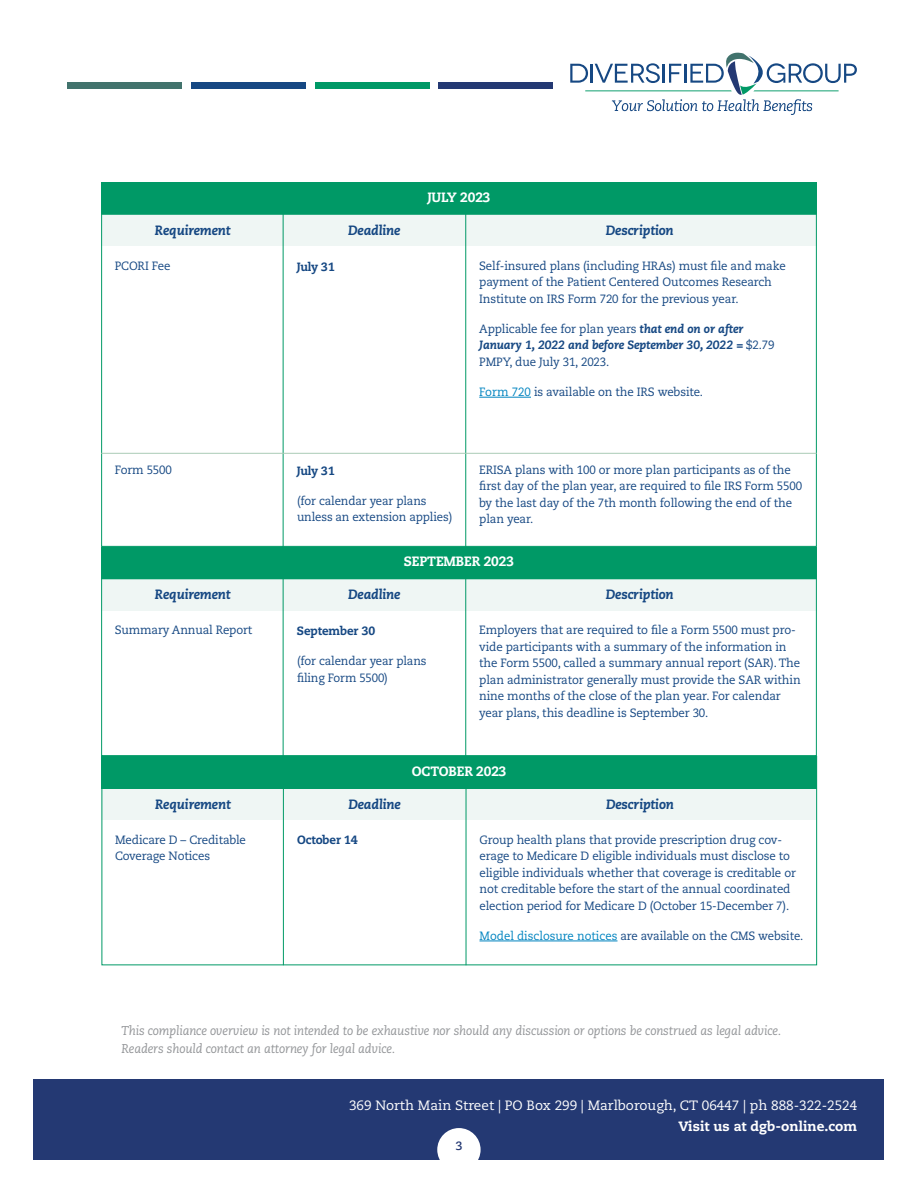
<style>
.page{position:relative;width:918px;height:1188px;background:#fff}
.page>*{position:absolute;margin:0;border:0;box-sizing:border-box;transform-origin:0 0}
.t1{font:italic 800 13.5px "Caecilia";letter-spacing:-.01em;color:#164883;scale:.96 1}
.t2{font:13.5px "Caecilia";color:#fff}
.t3{font:800 13.5px "Caecilia";letter-spacing:-.01em;color:#fff;scale:.96 1}
.t4{font:800 13.5px "Caecilia";letter-spacing:-.01em;color:#fff}
.t5{font:italic 12.75px/18px "Caecilia";letter-spacing:-.01em;color:#939598;scale:.96 1}
.t6{font:12px/16.5px "Caecilia";letter-spacing:-.01em;color:#164883;scale:.96 1}
.t7{font:12px/16.5px "Caecilia";letter-spacing:-.01em;color:#164883;scale:.95 1}
.t8{font:italic 800 12px/16.5px "Caecilia";letter-spacing:-.01em;color:#164883;scale:.96 1}
.t9{font:800 12px "Caecilia";letter-spacing:-.01em;color:#164883;scale:.96 1}
.t10{font:700 12px "Caecilia";color:#243973}
.s1{font-weight:400;font-style:normal}
.s2{color:#0084c0}
</style>
<div class="page">
<div style="left:34px;top:1079px;width:850px;height:81px;background:#243973"></div>
<svg style="left:570px;top:53px;width:287px;height:62px"></svg>
<div style="left:192px;top:83px;width:114px;height:6px;background:#164883"></div>
<div style="left:68px;top:83px;width:114px;height:6px;background:#42736d"></div>
<div style="left:315px;top:83px;width:115px;height:6px;background:#096"></div>
<div style="left:438px;top:83px;width:115px;height:6px;background:#243973"></div>
<div style="left:437px;top:1128px;width:44px;height:43px;background:#fff;border-radius:50%"></div>
<div style="left:101px;top:182px;width:716px;height:32px;background:#096"></div>
<div style="left:101px;top:215px;width:716px;height:31px;background:#eff6f4"></div>
<hr style="left:101px;top:214px;width:716px;height:1px;background:#096">
<hr style="left:283px;top:182px;width:1px;height:365px;background:#096">
<hr style="left:465px;top:182px;width:1px;height:365px;background:#096">
<hr style="left:479px;top:397px;width:52px;height:1px;background:#0084c0">
<div style="left:101px;top:547px;width:716px;height:31px;background:#096"></div>
<div style="left:101px;top:579px;width:716px;height:32px;background:#eff6f4"></div>
<div style="left:101px;top:547px;width:716px;height:209px;border:1px solid #096"></div>
<hr style="left:101px;top:578px;width:716px;height:1px;background:#096">
<hr style="left:283px;top:547px;width:1px;height:209px;background:#096">
<hr style="left:465px;top:547px;width:1px;height:209px;background:#096">
<hr style="left:101px;top:453px;width:716px;height:1px;background:#aacbb6">
<div style="left:102px;top:788px;width:715px;height:32px;background:#eff6f4"></div>
<hr style="left:102px;top:788px;width:715px;height:1px;background:#096">
<hr style="left:283px;top:756px;width:1px;height:209px;background:#096">
<hr style="left:466px;top:756px;width:1px;height:209px;background:#096">
<hr style="left:480px;top:941px;width:138px;height:1px;background:#0084c0">
<div style="left:102px;top:756px;width:715px;height:32px;background:#096"></div>
<p class="t3" style="left:427px;top:189px;width:67px">JULY 2023</p>
<p class="t1" style="left:155px;top:222px;width:80px">Requirement</p>
<p class="t1" style="left:348px;top:222px;width:56px">Deadline</p>
<p class="t1" style="left:606px;top:222px;width:72px">Description</p>
<p class="t6" style="left:115px;top:258px;width:60px">PCORI Fee</p>
<p class="t6" style="left:479px;top:258px;width:321px">Self-insured plans (including HRAs) must file and make payment of the Patient Centered Outcomes Research<br>Institute on IRS Form 720 for the previous year.</p>
<p class="t8" style="left:479px;top:321px;width:309px"><span class="s1">Applicable fee for plan years</span> that end on or after<br>January 1, 2022 and before September 30, 2022 = <span class="s1">$2.79<br>PMPY, due July 31, 2023.</span></p>
<p class="t6" style="left:479px;top:384px;width:235px"><span class="s2">Form 720</span> is available on the IRS website.</p>
<p class="t9" style="left:297px;top:259px;width:41px">July 31</p>
<p class="t6" style="left:115px;top:462px;width:61px">Form 5500</p>
<p class="t9" style="left:297px;top:463px;width:41px">July 31</p>
<p class="t7" style="left:297px;top:492px;width:165px">(for calendar year plans unless an extension applies)</p>
<p class="t6" style="left:479px;top:462px;width:338px">ERISA plans with 100 or more plan participants as of the first day of the plan year, are required to file IRS Form 5500 by the last day of the 7th month following the end of the plan year.</p>
<p class="t3" style="left:404px;top:553px;width:116px">SEPTEMBER 2023</p>
<p class="t1" style="left:155px;top:587px;width:80px">Requirement</p>
<p class="t1" style="left:348px;top:587px;width:56px">Deadline</p>
<p class="t1" style="left:606px;top:587px;width:72px">Description</p>
<p class="t6" style="left:115px;top:622px;width:145px">Summary Annual Report</p>
<p class="t9" style="left:297px;top:623px;width:83px">September 30</p>
<p class="t7" style="left:297px;top:653px;width:138px">(for calendar year plans filing Form 5500)</p>
<p class="t6" style="left:479px;top:622px;width:336px">Employers that are required to file a Form 5500 must pro&shy;vide participants with a summary of the information in the Form 5500, called a summary annual report (SAR). The plan administrator generally must provide the SAR within nine months of the close of the plan year. For calendar year plans, this deadline is September 30.</p>
<p class="t3" style="left:412px;top:762px;width:100px">OCTOBER 2023</p>
<p class="t1" style="left:155px;top:796px;width:80px">Requirement</p>
<p class="t1" style="left:348px;top:796px;width:56px">Deadline</p>
<p class="t1" style="left:606px;top:796px;width:72px">Description</p>
<p class="t6" style="left:115px;top:832px;width:138px">Medicare D – Creditable<br>Coverage Notices</p>
<p class="t9" style="left:297px;top:833px;width:64px">October 14</p>
<p class="t6" style="left:480px;top:832px;width:331px">Group health plans that provide prescription drug cov&shy;erage to Medicare D eligible individuals must disclose to eligible individuals whether that coverage is creditable or not creditable before the start of the annual coordinated election period for Medicare D (October 15-December 7).</p>
<p class="t7" style="left:480px;top:928px;width:342px"><span class="s2">Model disclosure notices</span> are available on the CMS website.</p>
<p class="t5" style="left:122px;top:1022px;width:689px">This compliance overview is not intended to be exhaustive nor should any discussion or options be construed as legal advice.<br>Readers should contact an attorney for legal advice.</p>
<p class="t2" style="left:349px;top:1097px;width:510px">369 North Main Street | PO Box 299 | Marlborough, CT 06447 | ph 888-322-2524</p>
<p class="t4" style="left:679px;top:1118px;width:180px">Visit us at dgb-online.com</p>
<p class="t10" style="left:455px;top:1139px;width:9px">3</p>
</div>
